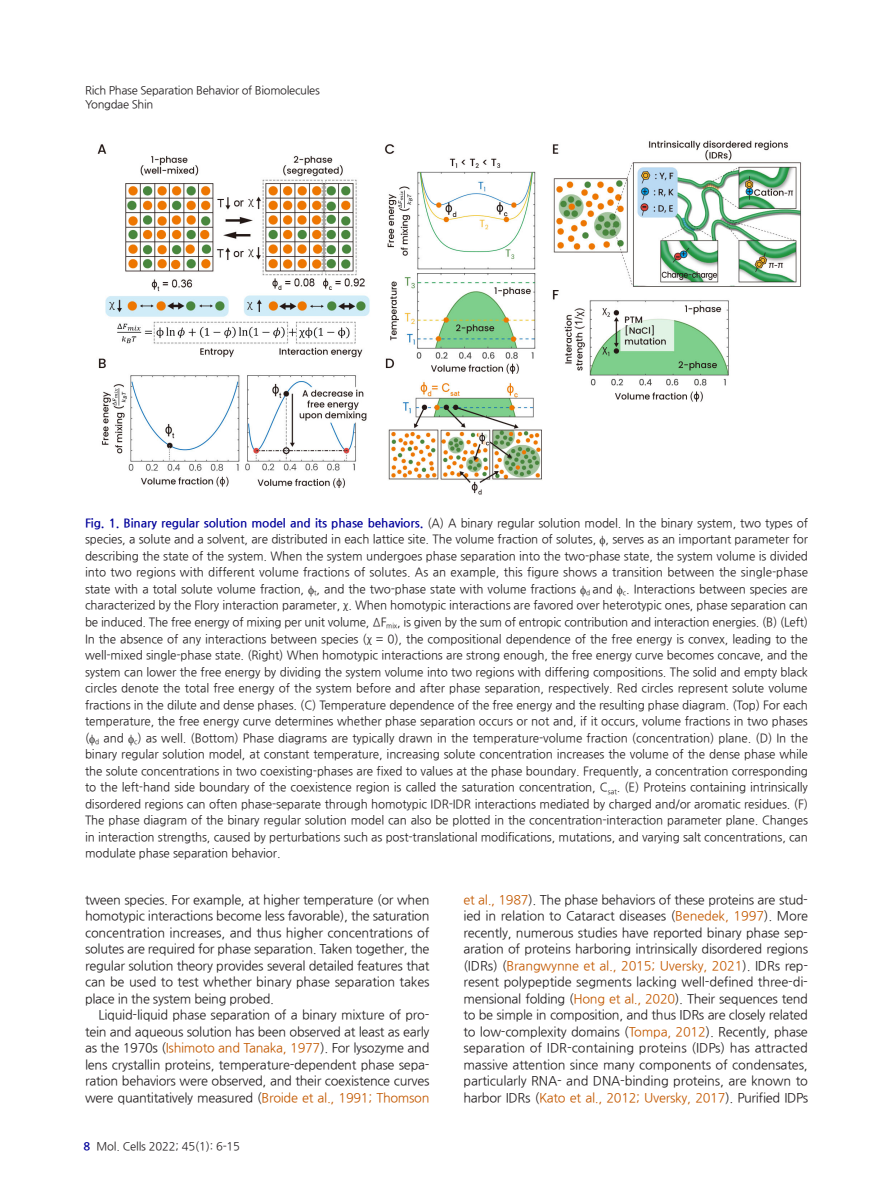
<style>
.page{position:relative;width:893px;height:1191px;background:#fff}
.page>*{position:absolute;margin:0;border:0;box-sizing:border-box;transform-origin:0 0}
.t1{font:12.75px/16.5px "Nanum Gothic";letter-spacing:-.025em;color:#231f20;text-align:justify}
.t2{font:12px/16.5px "Nanum Gothic";letter-spacing:-.01em;color:#231f20;text-align:justify}
.t3{font:11.25px/13.5px "Nanum Gothic";letter-spacing:-.025em;color:#231f20}
.s1{font-weight:700;color:#00009a}
.s2{color:#c35900}
</style>
<div class="page">
<img style="left:97px;top:140px;width:705px;height:355px">
<p class="t3" style="left:85px;top:84px;width:236px">Rich Phase Separation Behavior of Biomolecules<br>Yongdae Shin</p>
<p class="t2" style="left:85px;top:515px;width:724px"><span class="s1">Fig. 1. Binary regular solution model and its phase behaviors.</span> (A) A binary regular solution model. In the binary system, two types of species, a solute and a solvent, are distributed in each lattice site. The volume fraction of solutes, , serves as an important parameter for describing the state of the system. When the system undergoes phase separation into the two-phase state, the system volume is divided into two regions with different volume fractions of solutes. As an example, this figure shows a transition between the single-phase state with a total solute volume fraction, <sub>t</sub>, and the two-phase state with volume fractions <sub>d</sub> and <sub>c</sub>. Interactions between species are characterized by the Flory interaction parameter, χ. When homotypic interactions are favored over heterotypic ones, phase separation can be induced. The free energy of mixing per unit volume, ΔF<sub>mix</sub>, is given by the sum of entropic contribution and interaction energies. (B) (Left)<br>In the absence of any interactions between species (χ = 0), the compositional dependence of the free energy is convex, leading to the well-mixed single-phase state. (Right) When homotypic interactions are strong enough, the free energy curve becomes concave, and the system can lower the free energy by dividing the system volume into two regions with differing compositions. The solid and empty black circles denote the total free energy of the system before and after phase separation, respectively. Red circles represent solute volume fractions in the dilute and dense phases. (C) Temperature dependence of the free energy and the resulting phase diagram. (Top) For each temperature, the free energy curve determines whether phase separation occurs or not and, if it occurs, volume fractions in two phases ( <sub>d</sub> and <sub>c</sub>) as well. (Bottom) Phase diagrams are typically drawn in the temperature-volume fraction (concentration) plane. (D) In the binary regular solution model, at constant temperature, increasing solute concentration increases the volume of the dense phase while the solute concentrations in two coexisting-phases are fixed to values at the phase boundary. Frequently, a concentration corresponding to the left-hand side boundary of the coexistence region is called the saturation concentration, C<sub>sat</sub>. (E) Proteins containing intrinsically disordered regions can often phase-separate through homotypic IDR-IDR interactions mediated by charged and/or aromatic residues. (F)<br>The phase diagram of the binary regular solution model can also be plotted in the concentration-interaction parameter plane. Changes in interaction strengths, caused by perturbations such as post-translational modifications, mutations, and varying salt concentrations, can modulate phase separation behavior.</p>
<p class="t1" style="left:85px;top:891px;width:346px">tween species. For example, at higher temperature (or when homotypic interactions become less favorable), the saturation concentration increases, and thus higher concentrations of solutes are required for phase separation. Taken together, the regular solution theory provides several detailed features that can be used to test whether binary phase separation takes place in the system being probed.</p>
<p class="t1" style="left:85px;top:1007px;width:346px;text-indent:14px">Liquid-liquid phase separation of a binary mixture of pro&shy;tein and aqueous solution has been observed at least as early as the 1970s (<span class="s2">Ishimoto and Tanaka, 1977</span>). For lysozyme and lens crystallin proteins, temperature-dependent phase sepa&shy;ration behaviors were observed, and their coexistence curves were quantitatively measured (<span class="s2">Broide et al., 1991; Thomson</span></p>
<p class="t3" style="left:83px;top:1139px;width:158px"><span class="s1">8</span> Mol. Cells 2022; 45(1): 6-15</p>
<p class="t1" style="left:463px;top:891px;width:346px"><span class="s2">et al., 1987</span>). The phase behaviors of these proteins are stud&shy;ied in relation to Cataract diseases (<span class="s2">Benedek, 1997</span>). More recently, numerous studies have reported binary phase sep&shy;aration of proteins harboring intrinsically disordered regions (IDRs) (<span class="s2">Brangwynne et al., 2015; Uversky, 2021</span>). IDRs rep&shy;resent polypeptide segments lacking well-defined three-di&shy;mensional folding (<span class="s2">Hong et al., 2020</span>). Their sequences tend to be simple in composition, and thus IDRs are closely related to low-complexity domains (<span class="s2">Tompa, 2012</span>). Recently, phase separation of IDR-containing proteins (IDPs) has attracted massive attention since many components of condensates, particularly RNA- and DNA-binding proteins, are known to harbor IDRs (<span class="s2">Kato et al., 2012; Uversky, 2017</span>). Purified IDPs</p>
</div>
